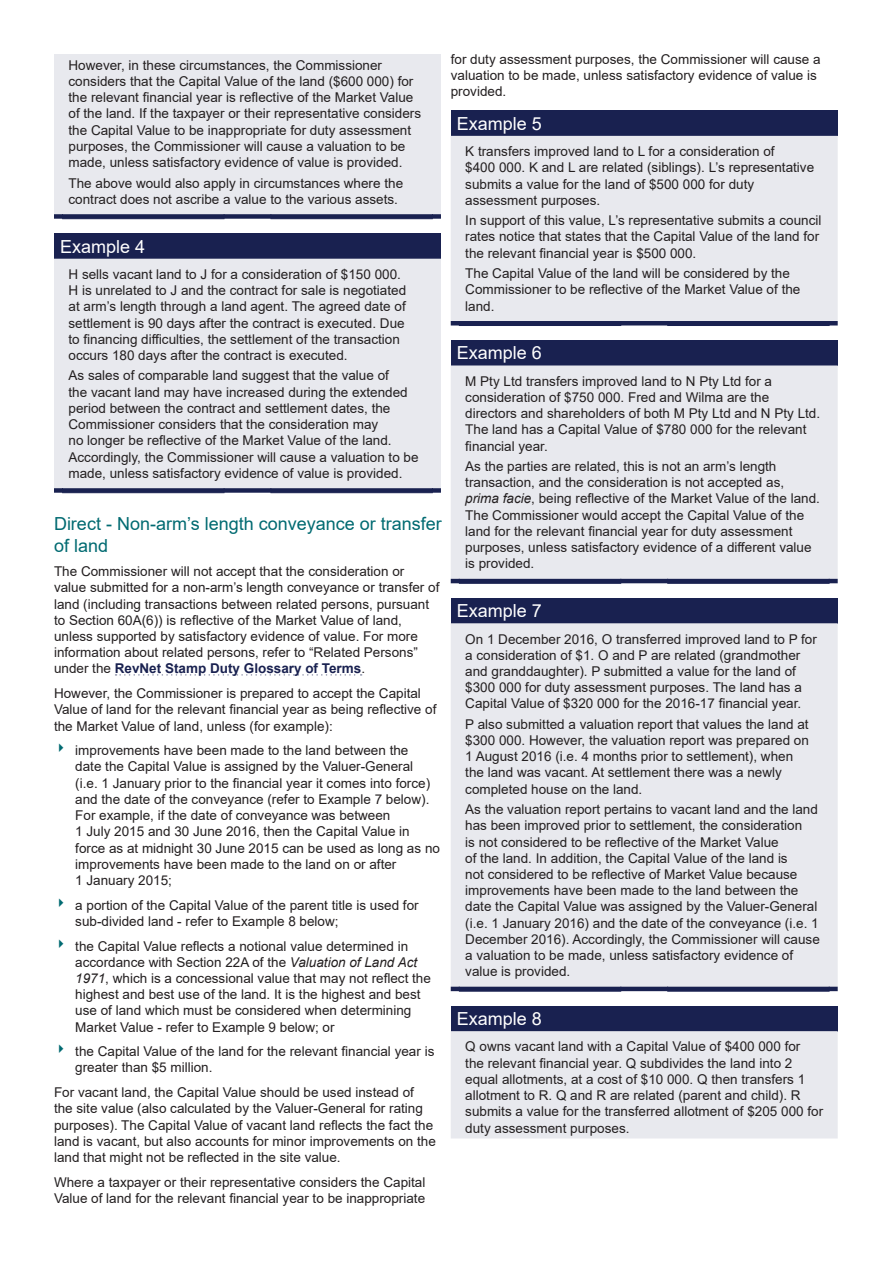
<style>
.page{position:relative;width:893px;height:1263px;background:#fff}
.page>*{position:absolute;margin:0;border:0;box-sizing:border-box;transform-origin:0 0}
.HEADING_Sub_-_Green{font:18px/21.6px "Arial";color:#006a71}
.EXAMPLE_Heading{font:18px "Arial";color:#fff}
.EXAMPLE_Text__l{font:13.5px/16.2px "Arial";color:#231f20}
.CONTENT_Text{font:13.5px/16.2px "Arial";color:#231f20}
.s1{font-weight:700;color:#192150}
.s2{font-style:italic}
</style>
<div class="page">
<svg style="left:116px;top:674px;width:246px;height:2px"></svg>
<div style="left:54px;top:54px;width:387px;height:160px;background:#e8e9ee"></div>
<svg style="left:54px;top:214px;width:387px;height:5px;background:#262d5a"></svg>
<hr style="left:62px;top:218px;width:162px;height:1px;background:#192150">
<hr style="left:270px;top:218px;width:163px;height:1px;background:#192150">
<div style="left:54px;top:234px;width:387px;height:25px;background:#192150"></div>
<div style="left:54px;top:259px;width:387px;height:229px;background:#e8e9ee"></div>
<svg style="left:54px;top:488px;width:387px;height:5px;background:#262d5a"></svg>
<hr style="left:62px;top:492px;width:162px;height:1px;background:#192150">
<hr style="left:270px;top:492px;width:163px;height:1px;background:#192150">
<div style="left:451px;top:111px;width:387px;height:25px;background:#192150"></div>
<div style="left:451px;top:136px;width:387px;height:185px;background:#e8e9ee"></div>
<hr style="left:451px;top:321px;width:387px;height:4px;background:#192150">
<hr style="left:459px;top:325px;width:162px;height:1px;background:#192150">
<hr style="left:667px;top:325px;width:163px;height:1px;background:#192150">
<div style="left:451px;top:340px;width:387px;height:25px;background:#192150"></div>
<div style="left:451px;top:365px;width:387px;height:214px;background:#e8e9ee"></div>
<hr style="left:451px;top:579px;width:387px;height:4px;background:#192150">
<hr style="left:459px;top:583px;width:162px;height:1px;background:#192150">
<hr style="left:667px;top:583px;width:163px;height:1px;background:#192150">
<div style="left:451px;top:598px;width:387px;height:25px;background:#192150"></div>
<div style="left:451px;top:623px;width:387px;height:364px;background:#e8e9ee"></div>
<hr style="left:451px;top:987px;width:387px;height:4px;background:#192150">
<hr style="left:459px;top:991px;width:162px;height:1px;background:#192150">
<hr style="left:667px;top:991px;width:163px;height:1px;background:#192150">
<div style="left:451px;top:1006px;width:387px;height:25px;background:#192150"></div>
<div style="left:451px;top:1031px;width:387px;height:107px;background:#e8e9ee"></div>
<p class="EXAMPLE_Text__l" style="left:69px;top:57px;width:354px">However, in these circumstances, the Commissioner considers that the Capital Value of the land ($600 000) for the relevant financial year is reflective of the Market Value of the land. If the taxpayer or their representative considers the Capital Value to be inappropriate for duty assessment purposes, the Commissioner will cause a valuation to be made, unless satisfactory evidence of value is provided.</p>
<p class="EXAMPLE_Text__l" style="left:69px;top:175px;width:336px">The above would also apply in circumstances where the contract does not ascribe a value to the various assets.</p>
<p class="EXAMPLE_Heading" style="left:60px;top:234px;width:87px">Example 4</p>
<p class="EXAMPLE_Text__l" style="left:69px;top:266px;width:339px">H sells vacant land to J for a consideration of $150 000.<br>H is unrelated to J and the contract for sale is negotiated at arm’s length through a land agent. The agreed date of settlement is 90 days after the contract is executed. Due to financing difficulties, the settlement of the transaction occurs 180 days after the contract is executed.</p>
<p class="EXAMPLE_Text__l" style="left:69px;top:368px;width:352px">As sales of comparable land suggest that the value of<br>the vacant land may have increased during the extended period between the contract and settlement dates, the Commissioner considers that the consideration may<br>no longer be reflective of the Market Value of the land.<br>Accordingly, the Commissioner will cause a valuation to be made, unless satisfactory evidence of value is provided.</p>
<p class="HEADING_Sub_-_Green" style="left:54px;top:513px;width:389px">Direct - Non-arm’s length conveyance or transfer of land</p>
<p class="CONTENT_Text" style="left:54px;top:563px;width:387px">The Commissioner will not accept that the consideration or value submitted for a non-arm’s length conveyance or transfer of land (including transactions between related persons, pursuant to Section 60A(6)) is reflective of the Market Value of land, unless supported by satisfactory evidence of value. For more information about related persons, refer to “Related Persons” under the <span class="s1">RevNet Stamp Duty Glossary of Terms</span>.</p>
<p class="CONTENT_Text" style="left:54px;top:685px;width:384px">However, the Commissioner is prepared to accept the Capital<br>Value of land for the relevant financial year as being reflective of the Market Value of land, unless (for example):</p>
<p class="EXAMPLE_Text__l" style="left:75px;top:742px;width:366px">improvements have been made to the land between the<br>date the Capital Value is assigned by the Valuer-General<br>(i.e. 1 January prior to the financial year it comes into force) and the date of the conveyance (refer to Example 7 below).<br>For example, if the date of conveyance was between<br>1 July 2015 and 30 June 2016, then the Capital Value in force as at midnight 30 June 2015 can be used as long as no improvements have been made to the land on or after<br>1 January 2015;</p>
<p class="EXAMPLE_Text__l" style="left:75px;top:897px;width:345px">a portion of the Capital Value of the parent title is used for sub-divided land - refer to Example 8 below;</p>
<p class="EXAMPLE_Text__l" style="left:75px;top:937px;width:357px">the Capital Value reflects a notional value determined in accordance with Section 22A of the <span class="s2">Valuation of Land Act 1971</span>, which is a concessional value that may not reflect the highest and best use of the land. It is the highest and best use of land which must be considered when determining Market Value - refer to Example 9 below; or</p>
<p class="EXAMPLE_Text__l" style="left:75px;top:1043px;width:361px">the Capital Value of the land for the relevant financial year is greater than $5 million.</p>
<p class="CONTENT_Text" style="left:54px;top:1084px;width:383px">For vacant land, the Capital Value should be used instead of the site value (also calculated by the Valuer-General for rating purposes). The Capital Value of vacant land reflects the fact the land is vacant, but also accounts for minor improvements on the land that might not be reflected in the site value.</p>
<p class="CONTENT_Text" style="left:54px;top:1174px;width:373px">Where a taxpayer or their representative considers the Capital<br>Value of land for the relevant financial year to be inappropriate</p>
<p class="CONTENT_Text" style="left:451px;top:51px;width:371px">for duty assessment purposes, the Commissioner will cause a valuation to be made, unless satisfactory evidence of value is provided.</p>
<p class="EXAMPLE_Heading" style="left:457px;top:111px;width:87px">Example 5</p>
<p class="EXAMPLE_Text__l" style="left:465px;top:143px;width:350px">K transfers improved land to L for a consideration of<br>$400 000. K and L are related (siblings). L’s representative submits a value for the land of $500 000 for duty assessment purposes.</p>
<p class="EXAMPLE_Text__l" style="left:465px;top:212px;width:358px">In support of this value, L’s representative submits a council rates notice that states that the Capital Value of the land for the relevant financial year is $500 000.</p>
<p class="EXAMPLE_Text__l" style="left:465px;top:265px;width:337px">The Capital Value of the land will be considered by the<br>Commissioner to be reflective of the Market Value of the land.</p>
<p class="EXAMPLE_Heading" style="left:457px;top:341px;width:87px">Example 6</p>
<p class="EXAMPLE_Text__l" style="left:465px;top:373px;width:356px">M Pty Ltd transfers improved land to N Pty Ltd for a consideration of $750 000. Fred and Wilma are the directors and shareholders of both M Pty Ltd and N Pty Ltd.<br>The land has a Capital Value of $780 000 for the relevant financial year.</p>
<p class="EXAMPLE_Text__l" style="left:465px;top:458px;width:356px">As the parties are related, this is not an arm’s length transaction, and the consideration is not accepted as, <span class="s2">prima facie</span>, being reflective of the Market Value of the land.<br>The Commissioner would accept the Capital Value of the land for the relevant financial year for duty assessment purposes, unless satisfactory evidence of a different value is provided.</p>
<p class="EXAMPLE_Heading" style="left:457px;top:598px;width:87px">Example 7</p>
<p class="EXAMPLE_Text__l" style="left:465px;top:631px;width:353px">On 1 December 2016, O transferred improved land to P for a consideration of $1. O and P are related (grandmother and granddaughter). P submitted a value for the land of $300 000 for duty assessment purposes. The land has a Capital Value of $320 000 for the 2016-17 financial year.</p>
<p class="EXAMPLE_Text__l" style="left:465px;top:716px;width:345px">P also submitted a valuation report that values the land at $300 000. However, the valuation report was prepared on 1 August 2016 (i.e. 4 months prior to settlement), when the land was vacant. At settlement there was a newly completed house on the land.</p>
<p class="EXAMPLE_Text__l" style="left:465px;top:801px;width:356px">As the valuation report pertains to vacant land and the land has been improved prior to settlement, the consideration<br>is not considered to be reflective of the Market Value<br>of the land. In addition, the Capital Value of the land is<br>not considered to be reflective of Market Value because improvements have been made to the land between the date the Capital Value was assigned by the Valuer-General (i.e. 1 January 2016) and the date of the conveyance (i.e. 1<br>December 2016). Accordingly, the Commissioner will cause a valuation to be made, unless satisfactory evidence of value is provided.</p>
<p class="EXAMPLE_Heading" style="left:457px;top:1006px;width:87px">Example 8</p>
<p class="EXAMPLE_Text__l" style="left:465px;top:1038px;width:359px">Q owns vacant land with a Capital Value of $400 000 for<br>the relevant financial year. Q subdivides the land into 2 equal allotments, at a cost of $10 000. Q then transfers 1 allotment to R. Q and R are related (parent and child). R submits a value for the transferred allotment of $205 000 for duty assessment purposes.</p>
</div>
